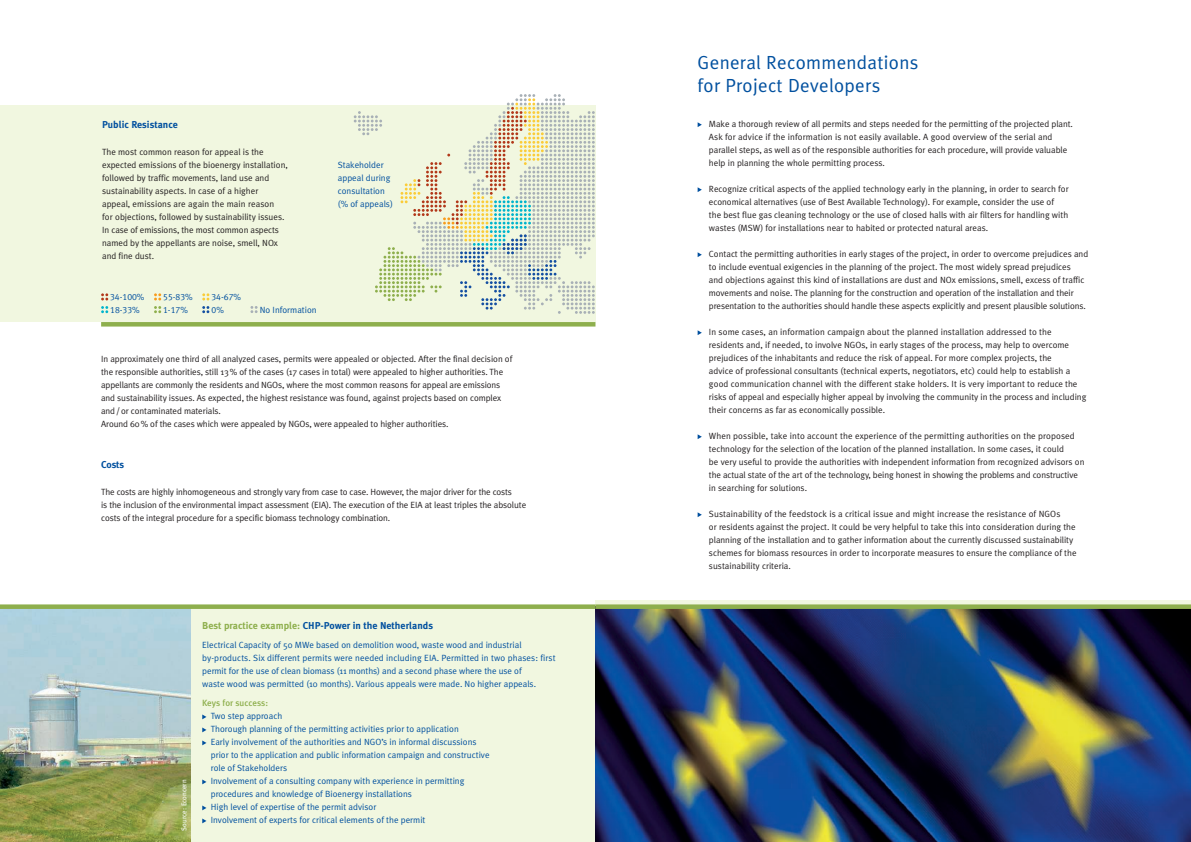
<style>
.page{position:relative;width:1191px;height:842px;background:#fff}
.page>*{position:absolute;margin:0;border:0;box-sizing:border-box;transform-origin:0 0}
.t1{font:19px/22.8px "Meta Plus Normal";letter-spacing:.015em;color:#01509f}
.t2{font:700 10px "Meta Plus";color:#01509f}
.t3{font:9px/13px "Meta Plus Normal";color:#231f20}
.t4{font:9px/13px "Meta Plus Normal";color:#01509f}
.t5{font:9px "Meta Plus Normal Caps";color:#01509f}
.t6{font:500 9px "Meta Plus";color:#8eaf4d}
.t7{font:7px "Meta Plus";color:#fff}
.s1{color:#8eaf4d}
</style>
<div class="page">
<div style="left:0;top:105px;width:595px;height:217px;background:#f1f7e0"></div>
<svg style="left:354px;top:94px;width:241px;height:220px"></svg>
<div style="left:0;top:607px;width:595px;height:235px;background:#f1f7e0"></div>
<img style="left:0;top:609px;width:191px;height:233px">
<img style="left:595px;top:609px;width:596px;height:233px">
<div style="left:101px;top:322px;width:494px;height:5px;background:#8eaf4d"></div>
<div style="left:0;top:604px;width:595px;height:5px;background:#8eaf4d"></div>
<svg style="left:101px;top:293px;width:7px;height:7px"></svg>
<svg style="left:154px;top:293px;width:7px;height:7px"></svg>
<svg style="left:202px;top:293px;width:7px;height:7px"></svg>
<svg style="left:101px;top:306px;width:7px;height:7px"></svg>
<svg style="left:154px;top:306px;width:7px;height:7px"></svg>
<svg style="left:202px;top:306px;width:7px;height:7px"></svg>
<svg style="left:250px;top:306px;width:7px;height:7px"></svg>
<svg style="left:202px;top:714px;width:4px;height:5px"></svg>
<svg style="left:202px;top:727px;width:4px;height:5px"></svg>
<svg style="left:202px;top:740px;width:4px;height:5px"></svg>
<svg style="left:202px;top:779px;width:4px;height:5px"></svg>
<svg style="left:202px;top:805px;width:4px;height:5px"></svg>
<svg style="left:202px;top:818px;width:4px;height:5px"></svg>
<svg style="left:697px;top:122px;width:5px;height:5px"></svg>
<svg style="left:697px;top:187px;width:5px;height:5px"></svg>
<svg style="left:697px;top:252px;width:5px;height:5px"></svg>
<svg style="left:697px;top:330px;width:5px;height:5px"></svg>
<svg style="left:697px;top:434px;width:5px;height:5px"></svg>
<svg style="left:697px;top:512px;width:5px;height:5px"></svg>
<div style="left:595px;top:604px;width:596px;height:5px;background:#8eaf4d"></div>
<p class="t2" style="left:102px;top:119px;width:77px">Public Resistance</p>
<p class="t3" style="left:102px;top:145px;width:187px">The most common reason for appeal is the expected emissions of the bioenergy installation, followed by traffic movements, land use and sustainability aspects. In case of a higher appeal, emissions are again the main reason<br>for objections, followed by sustainability issues.<br>In case of emissions, the most common aspects named by the appellants are noise, smell, NOx and fine dust.</p>
<p class="t5" style="left:110px;top:292px;width:36px">34-100%</p>
<p class="t5" style="left:163px;top:292px;width:31px">55-83%</p>
<p class="t5" style="left:211px;top:292px;width:31px">34-67%</p>
<p class="t5" style="left:110px;top:305px;width:31px">18-33%</p>
<p class="t5" style="left:163px;top:305px;width:26px">1-17%</p>
<p class="t5" style="left:212px;top:305px;width:14px">0%</p>
<p class="t4" style="left:260px;top:303px;width:58px">No Information</p>
<p class="t4" style="left:338px;top:158px;width:57px">Stakeholder appeal during consultation (% of appeals)</p>
<p class="t3" style="left:101px;top:353px;width:413px">In approximately one third of all analyzed cases, permits were appealed or objected. After the final decision of the responsible authorities, still 13% of the cases (17 cases in total) were appealed to higher authorities. The appellants are commonly the residents and NGOs, where the most common reasons for appeal are emissions and sustainability issues. As expected, the highest resistance was found, against projects based on complex and/or contaminated materials.<br>Around 60% of the cases which were appealed by NGOs, were appealed to higher authorities.</p>
<p class="t2" style="left:101px;top:458px;width:25px">Costs</p>
<p class="t3" style="left:101px;top:485px;width:426px">The costs are highly inhomogeneous and strongly vary from case to case. However, the major driver for the costs<br>is the inclusion of the environmental impact assessment (EIA). The execution of the EIA at least triples the absolute costs of the integral procedure for a specific biomass technology combination.</p>
<p class="t7" style="left:180px;top:831px;width:53px;rotate:-90deg">Source: Econcern</p>
<p class="t2" style="left:202px;top:620px;width:232px"><span class="s1">Best practice example:</span> CHP-Power in the Netherlands</p>
<p class="t4" style="left:202px;top:639px;width:355px">Electrical Capacity of 50 MWe based on demolition wood, waste wood and industrial by-products. Six different permits were needed including EIA. Permitted in two phases: first permit for the use of clean biomass (11 months) and a second phase where the use of<br>waste wood was permitted (10 months). Various appeals were made. No higher appeals.</p>
<p class="t6" style="left:202px;top:698px;width:67px">Keys for success:</p>
<p class="t4" style="left:211px;top:710px;width:280px">Two step approach<br>Thorough planning of the permitting activities prior to application<br>Early involvement of the authorities and NGO’s in informal discussions prior to the application and public information campaign and constructive role of Stakeholders<br>Involvement of a consulting company with experience in permitting procedures and knowledge of Bioenergy installations<br>High level of expertise of the permit advisor<br>Involvement of experts for critical elements of the permit</p>
<h1 class="t1" style="left:697px;top:51px;width:222px">General Recommendations for Project Developers</h1>
<p class="t3" style="left:709px;top:117px;width:365px">Make a thorough review of all permits and steps needed for the permitting of the projected plant.<br>Ask for advice if the information is not easily available. A good overview of the serial and parallel steps, as well as of the responsible authorities for each procedure, will provide valuable help in planning the whole permitting process.</p>
<p class="t3" style="left:709px;top:182px;width:361px">Recognize critical aspects of the applied technology early in the planning, in order to search for economical alternatives (use of Best Available Technology). For example, consider the use of<br>the best flue gas cleaning technology or the use of closed halls with air filters for handling with wastes (MSW) for installations near to habited or protected natural areas.</p>
<p class="t3" style="left:709px;top:247px;width:381px">Contact the permitting authorities in early stages of the project, in order to overcome prejudices and to include eventual exigencies in the planning of the project. The most widely spread prejudices<br>and objections against this kind of installations are dust and NOx emissions, smell, excess of traffic movements and noise. The planning for the construction and operation of the installation and their presentation to the authorities should handle these aspects explicitly and present plausible solutions.</p>
<p class="t3" style="left:709px;top:325px;width:379px">In some cases, an information campaign about the planned installation addressed to the residents and, if needed, to involve NGOs, in early stages of the process, may help to overcome prejudices of the inhabitants and reduce the risk of appeal. For more complex projects, the<br>advice of professional consultants (technical experts, negotiators, etc) could help to establish a good communication channel with the different stake holders. It is very important to reduce the risks of appeal and especially higher appeal by involving the community in the process and including their concerns as far as economically possible.</p>
<p class="t3" style="left:709px;top:429px;width:377px">When possible, take into account the experience of the permitting authorities on the proposed technology for the selection of the location of the planned installation. In some cases, it could<br>be very useful to provide the authorities with independent information from recognized advisors on the actual state of the art of the technology, being honest in showing the problems and constructive in searching for solutions.</p>
<p class="t3" style="left:709px;top:507px;width:369px">Sustainability of the feedstock is a critical issue and might increase the resistance of NGOs<br>or residents against the project. It could be very helpful to take this into consideration during the planning of the installation and to gather information about the currently discussed sustainability schemes for biomass resources in order to incorporate measures to ensure the compliance of the sustainability criteria.</p>
</div>
